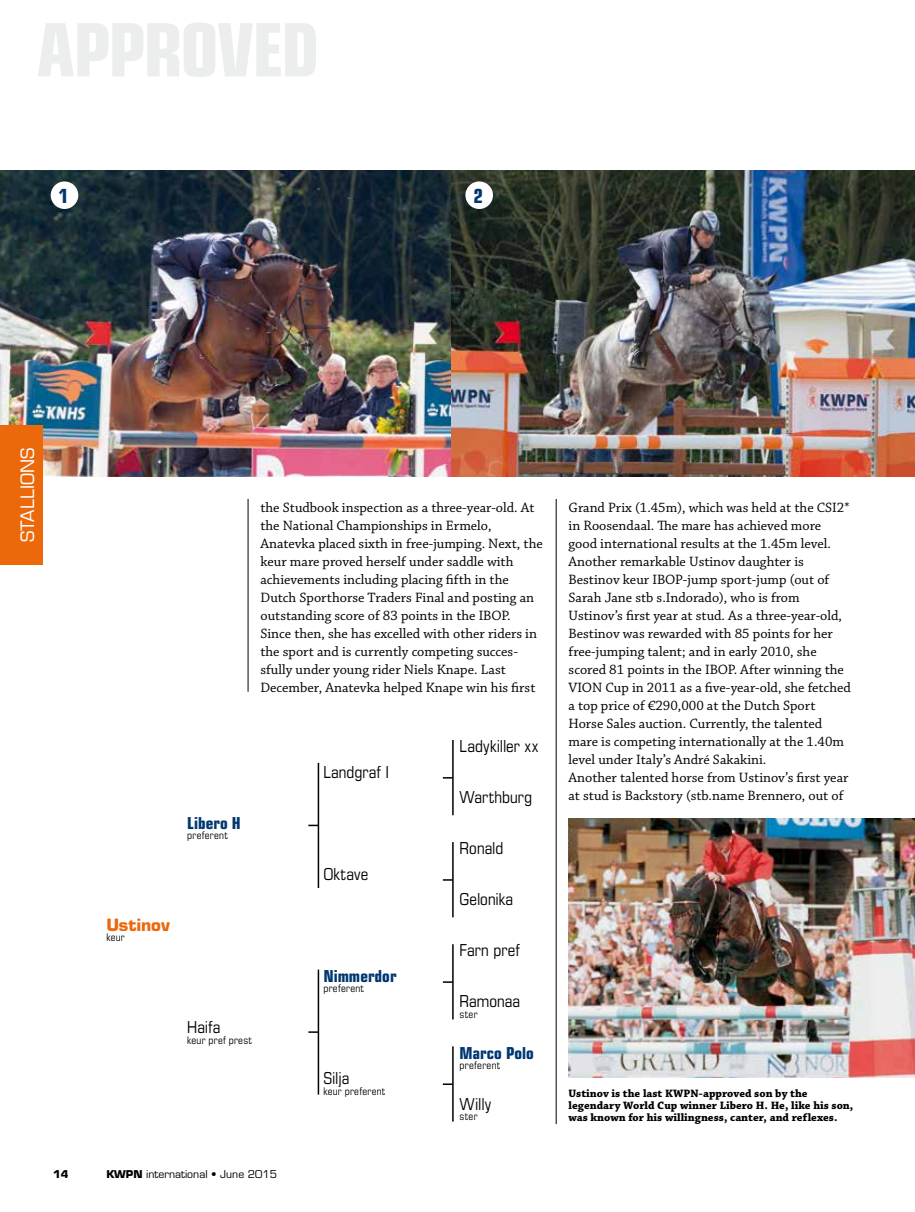
<style>
.page{position:relative;width:915px;height:1212px;background:#fff}
.page>*{position:absolute;margin:0;border:0;box-sizing:border-box;transform-origin:0 0}
.t1{font:700 condensed 19.5px "Eurostile LT Std";color:#003772}
.t2{font:18px "Eurostile LT Std";color:#fff}
.t3{font:condensed 16.5px "Eurostile LT Std";color:#000}
.t4{font:700 condensed 16.5px "Eurostile LT Std";color:#003772}
.t5{font:700 16.5px "Eurostile LT Std";color:#eb690b}
.t6{font:14.25px/18px "Chaparral Pro";color:#000}
.t7{font:11.25px/12px "Chaparral Pro Bold Capt";color:#000}
.t8{font:condensed 10.5px "Eurostile LT Std";letter-spacing:.02em;color:#000}
.t9{font:10.5px "Eurostile LT Std";color:#000}
.t10{font:700 10.5px "Eurostile LT Std";color:#000}
.s1{font-weight:700}
</style>
<div class="page">
<img style="left:0;top:170px;width:914px;height:306px">
<hr style="left:247px;top:499px;width:1px;height:193px;background:#000">
<hr style="left:555px;top:499px;width:1px;height:625px;background:#000">
<div style="left:51px;top:181px;width:27px;height:28px;background:#fff;border-radius:50%"></div>
<div style="left:465px;top:181px;width:28px;height:28px;background:#fff;border-radius:50%"></div>
<div style="left:0;top:425px;width:43px;height:139px;background:#eb690b"></div>
<hr style="left:317px;top:763px;width:2px;height:125px;background:#000">
<hr style="left:317px;top:969px;width:2px;height:125px;background:#000">
<svg style="left:308px;top:1031px;width:10px;height:2px"></svg>
<hr style="left:452px;top:740px;width:1px;height:75px;background:#000">
<hr style="left:452px;top:842px;width:1px;height:75px;background:#000">
<svg style="left:442px;top:879px;width:11px;height:2px"></svg>
<hr style="left:452px;top:944px;width:1px;height:75px;background:#000">
<svg style="left:442px;top:981px;width:11px;height:2px"></svg>
<hr style="left:452px;top:1046px;width:1px;height:75px;background:#000">
<svg style="left:442px;top:1083px;width:11px;height:2px"></svg>
<img style="left:568px;top:818px;width:346px;height:259px">
<h1 class="t1" style="left:59px;top:184px;width:11px">1</h1>
<h1 class="t1" style="left:473px;top:184px;width:11px">2</h1>
<p class="t2" style="left:17px;top:542px;width:96px;rotate:-90deg">STALLIONS</p>
<p class="t10" style="left:53px;top:1168px;width:17px">14</p>
<p class="t5" style="left:106px;top:915px;width:65px">Ustinov</p>
<p class="t8" style="left:106px;top:931px;width:20px">keur</p>
<p class="t4" style="left:187px;top:813px;width:55px">Libero H</p>
<p class="t8" style="left:187px;top:829px;width:42px">preferent</p>
<p class="t6" style="left:260px;top:499px;width:284px">the Studbook inspection as a three-year-old. At the National Championships in Ermelo, Anatevka placed sixth in free-jumping. Next, the keur mare proved herself under saddle with achievements including placing fifth in the Dutch Sporthorse Traders Final and posting an outstanding score of 83 points in the IBOP.<br>Since then, she has excelled with other riders in the sport and is currently competing succes&shy;sfully under young rider Niels Knape. Last December, Anatevka helped Knape win his first</p>
<p class="t6" style="left:568px;top:499px;width:284px">Grand Prix (1.45m), which was held at the CSI2* in Roosendaal. The mare has achieved more good international results at the 1.45m level.<br>Another remarkable Ustinov daughter is Bestinov keur IBOP-jump sport-jump (out of Sarah Jane stb s.Indorado), who is from Ustinov’s first year at stud. As a three-year-old, Bestinov was rewarded with 85 points for her free-jumping talent; and in early 2010, she scored 81 points in the IBOP. After winning the VION Cup in 2011 as a five-year-old, she fetched a top price of €290,000 at the Dutch Sport Horse Sales auction. Currently, the talented mare is competing internationally at the 1.40m level under Italy’s André Sakakini.<br>Another talented horse from Ustinov’s first year at stud is Backstory (stb.name Brennero, out of</p>
<p class="t3" style="left:459px;top:736px;width:80px">Ladykiller xx</p>
<p class="t3" style="left:323px;top:762px;width:67px">Landgraf I</p>
<p class="t3" style="left:459px;top:787px;width:74px">Warthburg</p>
<p class="t3" style="left:323px;top:864px;width:46px">Oktave</p>
<p class="t3" style="left:459px;top:838px;width:45px">Ronald</p>
<p class="t3" style="left:459px;top:890px;width:55px">Gelonika</p>
<p class="t3" style="left:187px;top:1017px;width:35px">Haifa</p>
<p class="t8" style="left:187px;top:1033px;width:66px">keur pref prest</p>
<p class="t4" style="left:323px;top:966px;width:74px">Nimmerdor</p>
<p class="t8" style="left:323px;top:982px;width:42px">preferent</p>
<p class="t3" style="left:323px;top:1068px;width:27px">Silja</p>
<p class="t8" style="left:323px;top:1084px;width:63px">keur preferent</p>
<p class="t3" style="left:459px;top:941px;width:62px">Farn pref</p>
<p class="t3" style="left:459px;top:992px;width:62px">Ramonaa</p>
<p class="t8" style="left:459px;top:1008px;width:19px">ster</p>
<p class="t4" style="left:459px;top:1042px;width:76px">Marco Polo</p>
<p class="t8" style="left:459px;top:1059px;width:42px">preferent</p>
<p class="t3" style="left:459px;top:1094px;width:33px">Willy</p>
<p class="t8" style="left:459px;top:1110px;width:19px">ster</p>
<p class="t7" style="left:568px;top:1087px;width:286px">Ustinov is the last KWPN-approved son by the legendary World Cup winner Libero H. He, like his son, was known for his willingness, canter, and reflexes.</p>
<p class="t9" style="left:106px;top:1168px;width:172px"><span class="s1">KWPN</span> international • June 2015</p>
</div>
